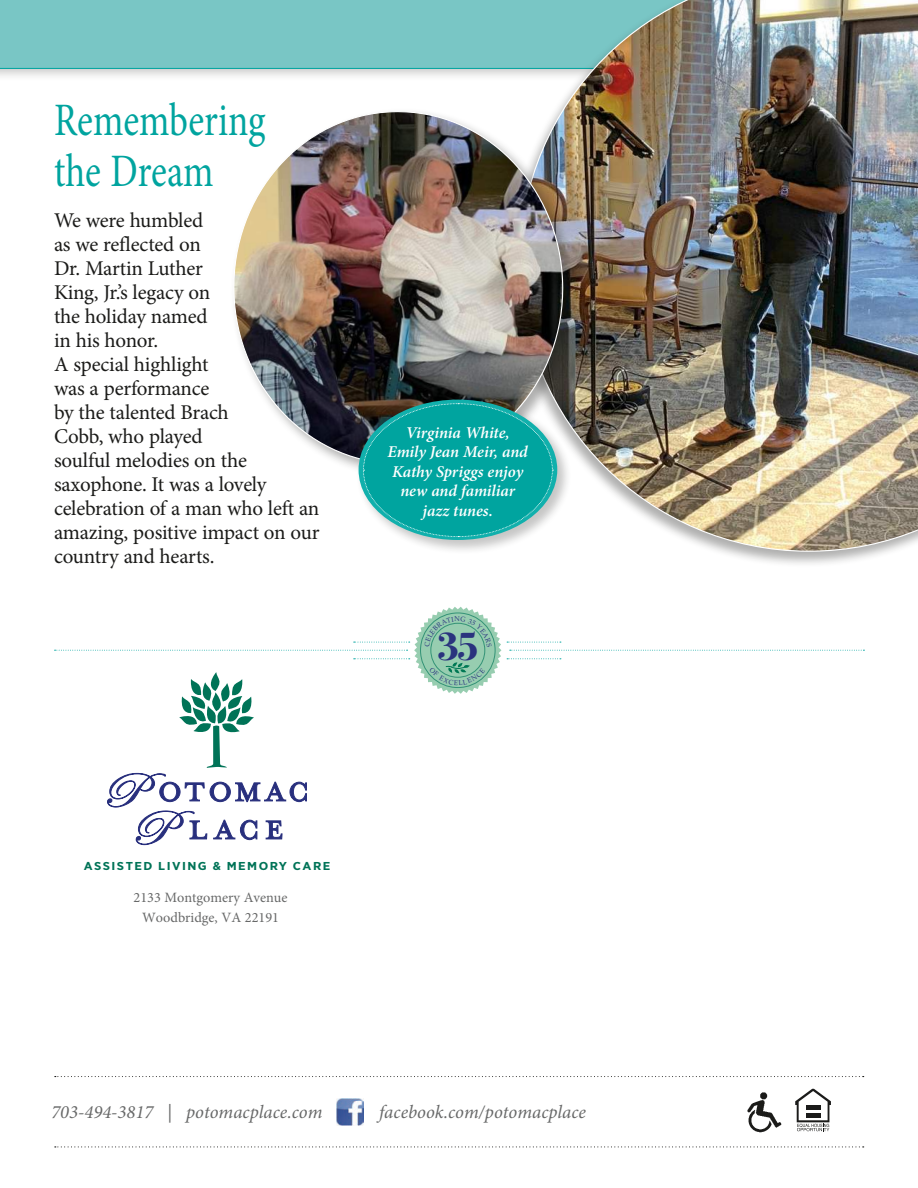
<style>
.page{position:relative;width:918px;height:1188px;background:#fff}
.page>*{position:absolute;margin:0;border:0;box-sizing:border-box;transform-origin:0 0}
.t1{font:46.5px/51px "Minion Pro";color:#00a49f;scale:.8 1}
.t2{font:700 41.55px "Bodoni Svty Two ITCTT";color:#2a337e}
.t3{font:21px/24px "Minion Pro";letter-spacing:-.01em;color:#1b1b19}
.t4{font:italic 18.75px "Minion Pro";color:#676868}
.t5{font:italic 600 16.5px/19.5px "Minion Pro";letter-spacing:-.01em;color:#fff;text-align:center}
.t6{font:14.25px/20.2px "Minion Pro";color:#676868;text-align:center}
.t7{font:700 11.4px "Gotham Narrow";letter-spacing:.11em;color:#007357;scale:1.16 1}
</style>
<div class="page">
<div style="left:0;top:0;width:918px;height:82px;background:#1b1b19;opacity:.25"></div>
<div style="left:0;top:0;width:918px;height:69px;background:#79c6c5"></div>
<svg style="left:795px;top:1089px;width:36px;height:42px"></svg>
<img style="left:747px;top:1092px;width:35px;height:41px">
<svg style="left:55px;top:1076px;width:809px;height:1px"></svg>
<svg style="left:55px;top:1146px;width:809px;height:1px"></svg>
<img style="left:336px;top:1099px;width:27px;height:26px">
<svg style="left:510px;top:650px;width:354px;height:1px"></svg>
<svg style="left:507px;top:642px;width:54px;height:1px"></svg>
<svg style="left:507px;top:658px;width:54px;height:1px"></svg>
<hr style="left:0;top:68px;width:918px;height:1px;background:#00a49f">
<div style="left:512px;top:0;width:406px;height:568px;background:#1b1b19;opacity:.35"></div>
<img style="left:519px;top:0;width:399px;height:552px">
<div style="left:230px;top:108px;width:349px;height:372px;background:#1b1b19;opacity:.35"></div>
<img style="left:231px;top:109px;width:334px;height:357px">
<div style="left:356px;top:397px;width:216px;height:159px;background:#1b1b19;opacity:.25"></div>
<svg style="left:363px;top:403px;width:190px;height:134px;background:#20a8a3"></svg>
<svg style="left:55px;top:607px;width:446px;height:239px"></svg>
<h1 class="t1" style="left:54px;top:99px;width:266px">Remembering the Dream</h1>
<p class="t3" style="left:54px;top:210px;width:267px">We were humbled<br>as we reflected on<br>Dr. Martin Luther<br>King, Jr.’s legacy on<br>the holiday named<br>in his honor.<br>A special highlight<br>was a performance<br>by the talented Brach<br>Cobb, who played<br>soulful melodies on the saxophone. It was a lovely celebration of a man who left an amazing, positive impact on our country and hearts.</p>
<p class="t5" style="left:388px;top:424px;width:142px">Virginia White,<br>Emily Jean Meir, and<br>Kathy Spriggs enjoy new and familiar jazz tunes.</p>
<h2 class="t2" style="left:437px;top:621px;width:44px">35</h2>
<p class="t7" style="left:84px;top:861px;width:214px">ASSISTED LIVING &amp; MEMORY CARE</p>
<p class="t6" style="left:134px;top:888px;width:155px">2133 Montgomery Avenue<br>Woodbridge, VA 22191</p>
<p class="t4" style="left:51px;top:1104px;width:273px">703-494-3817 | potomacplace.com</p>
<p class="t4" style="left:379px;top:1104px;width:208px">facebook.com/potomacplace</p>
</div>
